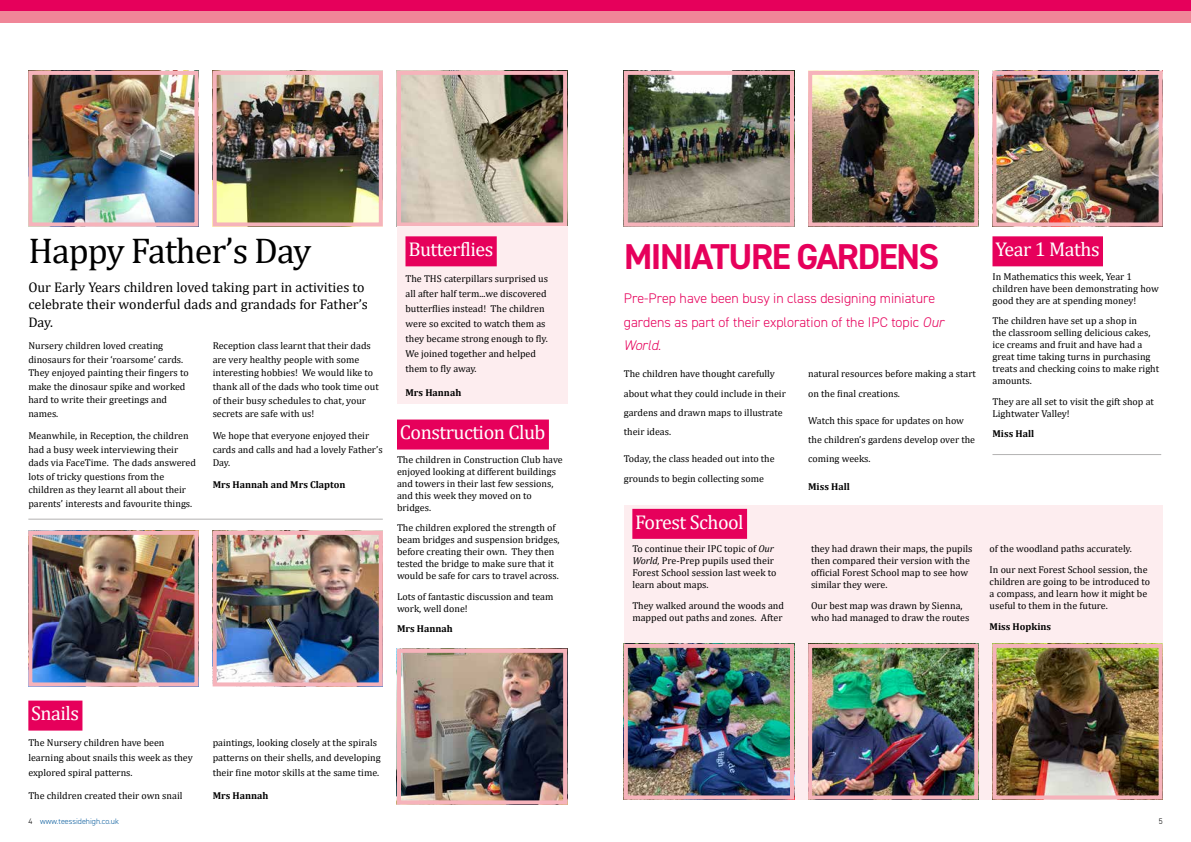
<style>
.page{position:relative;width:1191px;height:842px;background:#fff}
.page>*{position:absolute;margin:0;border:0;box-sizing:border-box;transform-origin:0 0}
.t1{font:700 36px "DIN2014";letter-spacing:-.04em;color:#e6005b}
.t2{font:36px "Cambria";letter-spacing:-.025em;color:#000}
.t3{font:20px "Cambria";letter-spacing:-.025em;color:#fff}
.t4{font:14px/17.6px "Cambria";color:#000}
.t5{font:300 14px/23.1px "DIN2014";color:#e6005b}
.t6{font:10px/12px "Cambria";color:#000}
.t7{font:700 10px "Cambria";color:#000}
.t8{font:300 8px "DIN2014";color:#075b9c}
.t9{font:300 8px "DIN2014";color:#000}
.s1{font-style:italic}
.s2{color:#000}
</style>
<div class="page">
<div style="left:0;top:0;width:595px;height:11px;background:#e6005b"></div>
<div style="left:0;top:11px;width:595px;height:12px;background:#f08698"></div>
<div style="left:595px;top:0;width:596px;height:11px;background:#e6005b"></div>
<div style="left:595px;top:11px;width:596px;height:12px;background:#f08698"></div>
<img style="left:402px;top:76px;width:160px;height:145px">
<div style="left:397px;top:71px;width:170px;height:155px;border:4px solid #f6b3bb"></div>
<div style="left:28px;top:701px;width:54px;height:30px;background:#e6005b"></div>
<img style="left:33px;top:536px;width:160px;height:145px">
<div style="left:28px;top:531px;width:170px;height:155px;border:4px solid #f6b3bb"></div>
<div style="left:624px;top:505px;width:538px;height:294px;background:#fdedef"></div>
<div style="left:632px;top:509px;width:115px;height:30px;background:#e6005b"></div>
<img style="left:813px;top:76px;width:160px;height:145px">
<div style="left:808px;top:71px;width:170px;height:155px;border:4px solid #f6b3bb"></div>
<img style="left:629px;top:76px;width:160px;height:145px">
<div style="left:624px;top:71px;width:170px;height:155px;border:4px solid #f6b3bb"></div>
<img style="left:813px;top:649px;width:160px;height:145px">
<div style="left:808px;top:644px;width:170px;height:155px;border:4px solid #f6b3bb"></div>
<img style="left:629px;top:649px;width:160px;height:145px">
<div style="left:624px;top:644px;width:170px;height:155px;border:4px solid #f6b3bb"></div>
<div style="left:397px;top:226px;width:170px;height:178px;background:#fdedef"></div>
<div style="left:405px;top:236px;width:92px;height:30px;background:#e6005b"></div>
<img style="left:218px;top:536px;width:160px;height:145px">
<div style="left:213px;top:531px;width:170px;height:155px;border:4px solid #f6b3bb"></div>
<img style="left:33px;top:76px;width:160px;height:145px">
<div style="left:28px;top:71px;width:170px;height:155px;border:4px solid #f6b3bb"></div>
<div style="left:397px;top:419px;width:152px;height:30px;background:#e6005b"></div>
<img style="left:218px;top:76px;width:160px;height:145px">
<div style="left:213px;top:71px;width:170px;height:155px;border:4px solid #f6b3bb"></div>
<img style="left:402px;top:654px;width:160px;height:145px">
<div style="left:397px;top:649px;width:170px;height:155px;border:4px solid #f6b3bb"></div>
<img style="left:997px;top:649px;width:160px;height:145px">
<div style="left:992px;top:644px;width:170px;height:155px;border:4px solid #f6b3bb"></div>
<div style="left:992px;top:236px;width:111px;height:30px;background:#e6005b"></div>
<img style="left:997px;top:76px;width:160px;height:145px">
<div style="left:992px;top:71px;width:170px;height:155px;border:4px solid #f6b3bb"></div>
<hr style="left:992px;top:454px;width:169px;height:1px;background:#b3b2b2">
<hr style="left:28px;top:519px;width:355px;height:1px;background:#b3b2b2">
<h1 class="t2" style="left:28px;top:229px;width:284px">Happy Father’s Day</h1>
<h3 class="t4" style="left:28px;top:278px;width:341px">Our Early Years children loved taking part in activities to celebrate their wonderful dads and grandads for Father’s<br>Day.</h3>
<p class="t6" style="left:28px;top:339px;width:162px;line-height:13.6px">Nursery children loved creating dinosaurs for their ‘roarsome’ cards.<br>They enjoyed painting their fingers to make the dinosaur spike and worked hard to write their greetings and names.</p>
<p class="t6" style="left:28px;top:429px;width:169px;line-height:13.6px">Meanwhile, in Reception, the children had a busy week interviewing their dads via FaceTime. The dads answered lots of tricky questions from the children as they learnt all about their parents’ interests and favourite things.</p>
<p class="t6" style="left:213px;top:339px;width:168px;line-height:13.6px">Reception class learnt that their dads are very healthy people with some interesting hobbies! We would like to thank all of the dads who took time out of their busy schedules to chat, your secrets are safe with us!</p>
<p class="t6" style="left:213px;top:429px;width:171px;line-height:13.6px">We hope that everyone enjoyed their cards and calls and had a lovely Father’s<br>Day.</p>
<p class="t7" style="left:213px;top:478px;width:134px">Mrs Hannah and Mrs Clapton</p>
<h2 class="t3" style="left:408px;top:238px;width:87px">Butterflies</h2>
<p class="t6" style="left:405px;top:272px;width:144px;line-height:14.9px">The THS caterpillars surprised us all after half term...we discovered butterflies instead! The children were so excited to watch them as they became strong enough to fly.<br>We joined together and helped them to fly away.</p>
<p class="t7" style="left:405px;top:385px;width:57px">Mrs Hannah</p>
<h2 class="t3" style="left:400px;top:421px;width:147px">Construction Club</h2>
<p class="t6" style="left:397px;top:453px;width:167px">The children in Construction Club have enjoyed looking at different buildings and towers in their last few sessions, and this week they moved on to bridges.</p>
<p class="t6" style="left:397px;top:522px;width:164px">The children explored the strength of beam bridges and suspension bridges, before creating their own. They then tested the bridge to make sure that it would be safe for cars to travel across.</p>
<p class="t6" style="left:397px;top:590px;width:158px">Lots of fantastic discussion and team work, well done!</p>
<p class="t7" style="left:397px;top:622px;width:57px">Mrs Hannah</p>
<h2 class="t3" style="left:31px;top:702px;width:49px">Snails</h2>
<p class="t6" style="left:28px;top:736px;width:166px;line-height:14.7px">The Nursery children have been learning about snails this week as they explored spiral patterns.</p>
<p class="t6" style="left:28px;top:790px;width:156px">The children created their own snail</p>
<p class="t6" style="left:213px;top:736px;width:170px;line-height:14.7px">paintings, looking closely at the spirals patterns on their shells, and developing their fine motor skills at the same time.</p>
<p class="t7" style="left:213px;top:789px;width:57px">Mrs Hannah</p>
<h1 class="t1" style="left:624px;top:233px;width:317px">MINIATURE GARDENS</h1>
<h3 class="t5" style="left:624px;top:287px;width:321px">Pre-Prep have been busy in class designing miniature gardens as part of their exploration of the IPC topic <span class="s1">Our<br>World</span>.</h3>
<p class="t6" style="left:624px;top:364px;width:163px;line-height:19.1px">The children have thought carefully about what they could include in their gardens and drawn maps to illustrate their ideas.</p>
<p class="t6" style="left:624px;top:449px;width:152px;line-height:19.1px">Today, the class headed out into the grounds to begin collecting some</p>
<p class="t6" style="left:808px;top:364px;width:169px;line-height:19.1px">natural resources before making a start on the final creations.</p>
<p class="t6" style="left:808px;top:411px;width:168px;line-height:19.1px">Watch this space for updates on how the children’s gardens develop over the coming weeks.</p>
<p class="t7" style="left:808px;top:480px;width:43px">Miss Hall</p>
<h2 class="t3" style="left:635px;top:510px;width:110px">Forest School</h2>
<p class="t6" style="left:632px;top:543px;width:145px">To continue their IPC topic of <span class="s1">Our<br>World,</span> Pre-Prep pupils used their<br>Forest School session last week to learn about maps.</p>
<p class="t6" style="left:632px;top:599px;width:153px">They walked around the woods and mapped out paths and zones. After</p>
<p class="t6" style="left:811px;top:543px;width:163px">they had drawn their maps, the pupils then compared their version with the official Forest School map to see how similar they were.</p>
<p class="t6" style="left:811px;top:599px;width:160px">Our best map was drawn by Sienna, who had managed to draw the routes</p>
<h2 class="t3" style="left:995px;top:238px;width:106px">Year 1 Maths</h2>
<p class="t6" style="left:992px;top:270px;width:168px">In Mathematics this week, Year 1 children have been demonstrating how good they are at spending money!</p>
<p class="t6" style="left:992px;top:315px;width:168px">The children have set up a shop in<br>the classroom selling delicious cakes, ice creams and fruit and have had a great time taking turns in purchasing treats and checking coins to make right amounts.</p>
<p class="t6" style="left:992px;top:395px;width:163px">They are all set to visit the gift shop at<br>Lightwater Valley!</p>
<p class="t7" style="left:992px;top:427px;width:43px">Miss Hall</p>
<p class="t6" style="left:989px;top:538px;width:159px;line-height:20.6px">of the woodland paths accurately.<br>In our next Forest School session, the</p>
<p class="t6" style="left:989px;top:575px;width:162px">children are going to be introduced to a compass, and learn how it might be useful to them in the future.</p>
<p class="t7" style="left:989px;top:619px;width:63px">Miss Hopkins</p>
<p class="t8" style="left:28px;top:816px;width:92px"><span class="s2">4</span> www.teessidehigh.co.uk</p>
<p class="t9" style="left:1158px;top:816px;width:5px">5</p>
</div>
